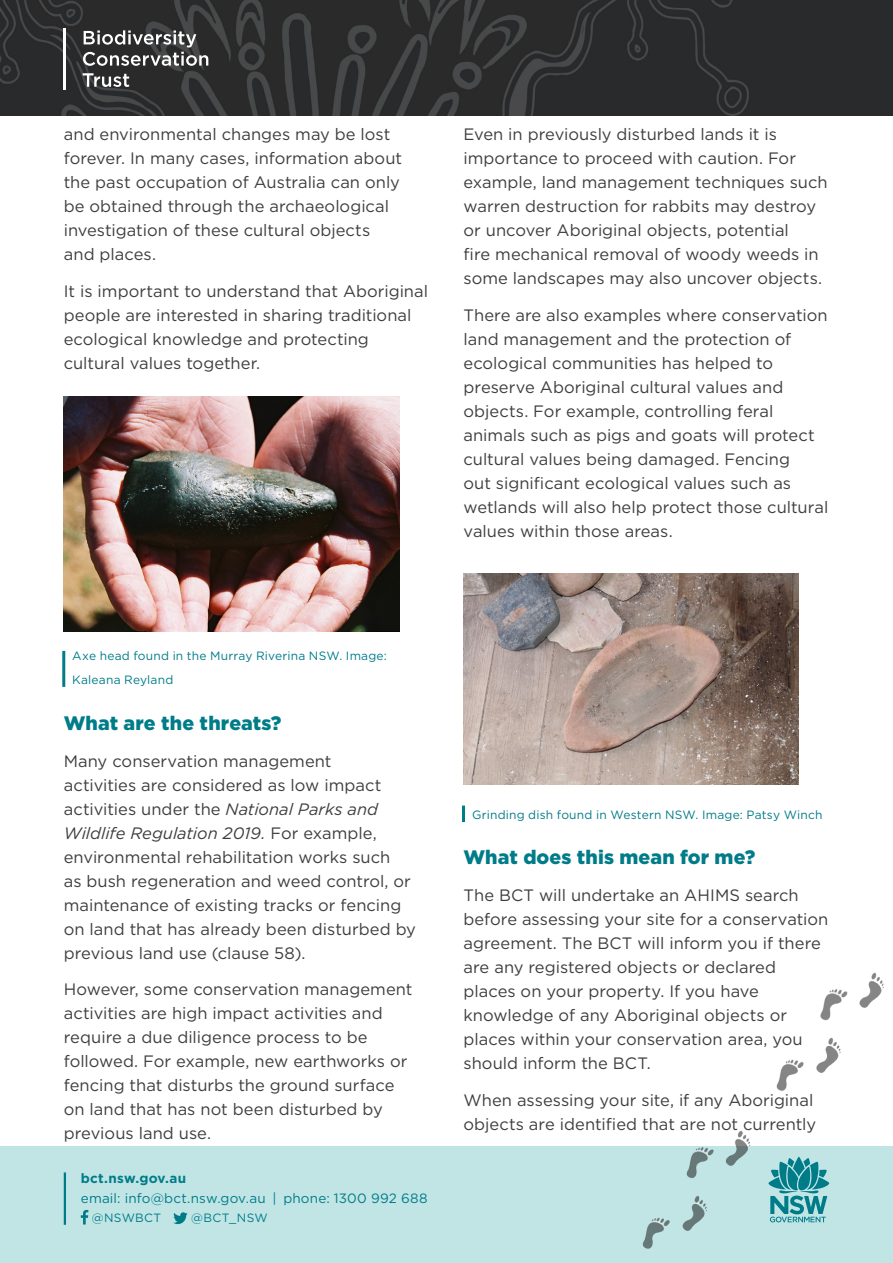
<style>
.page{position:relative;width:893px;height:1263px;background:#fff}
.page>*{position:absolute;margin:0;border:0;box-sizing:border-box;transform-origin:0 0}
.bullet_list{font:900 19.5px "Gotham";letter-spacing:.005em;color:#007c89}
.bullet_list-2{font:16.5px/24px "Gotham";color:#3e3e3f}
.t1{font:13.5px/19.6px "Gotham";letter-spacing:.015em;color:#007c89}
.bullet_list-3{font:12px/24px "Gotham";letter-spacing:.015em;color:#007c89}
.footer_social{font:12px "Gotham";letter-spacing:.02em;color:#007c89}
.s1{font-style:italic}
.s2{font-weight:700}
</style>
<div class="page">
<img style="left:776px;top:972px;width:108px;height:119px">
<img style="left:0;top:0;width:893px;height:116px">
<hr style="left:62px;top:651px;width:3px;height:36px;background:#007c89">
<hr style="left:462px;top:805px;width:3px;height:17px;background:#007c89">
<svg style="left:83px;top:73px;width:46px;height:14px"></svg>
<svg style="left:83px;top:30px;width:125px;height:36px"></svg>
<hr style="left:64px;top:28px;width:2px;height:61px;background:#fff">
<img style="left:463px;top:574px;width:336px;height:210px">
<div style="left:0;top:1147px;width:893px;height:116px;background:#c1e5e5"></div>
<hr style="left:64px;top:1172px;width:2px;height:53px;background:#007c89">
<svg style="left:81px;top:1210px;width:7px;height:14px"></svg>
<svg style="left:173px;top:1212px;width:15px;height:12px"></svg>
<svg style="left:769px;top:1157px;width:60px;height:65px"></svg>
<img style="left:623px;top:1130px;width:146px;height:119px">
<img style="left:64px;top:397px;width:335px;height:234px">
<p class="bullet_list-2" style="left:64px;top:122px;width:340px">and environmental changes may be lost forever. In many cases, information about the past occupation of Australia can only be obtained through the archaeological investigation of these cultural objects and places.</p>
<p class="bullet_list-2" style="left:64px;top:279px;width:366px">It is important to understand that Aboriginal people are interested in sharing traditional ecological knowledge and protecting cultural values together.</p>
<p class="bullet_list-2" style="left:463px;top:122px;width:366px">Even in previously disturbed lands it is importance to proceed with caution. For example, land management techniques such warren destruction for rabbits may destroy or uncover Aboriginal objects, potential<br>fire mechanical removal of woody weeds in some landscapes may also uncover objects.</p>
<p class="bullet_list-2" style="left:463px;top:303px;width:366px">There are also examples where conservation land management and the protection of ecological communities has helped to preserve Aboriginal cultural values and objects. For example, controlling feral animals such as pigs and goats will protect cultural values being damaged. Fencing<br>out significant ecological values such as wetlands will also help protect those cultural values within those areas.</p>
<p class="bullet_list-3" style="left:72px;top:644px;width:316px">Axe head found in the Murray Riverina NSW. Image:<br>Kaleana Reyland</p>
<p class="bullet_list" style="left:64px;top:709px;width:219px">What are the threats?</p>
<p class="bullet_list-2" style="left:64px;top:748px;width:354px">Many conservation management<br>activities are considered as low impact activities under the <span class="s1">National Parks and Wildlife Regulation 2019.</span> For example, environmental rehabilitation works such<br>as bush regeneration and weed control, or maintenance of existing tracks or fencing on land that has already been disturbed by previous land use (clause 58).</p>
<p class="bullet_list-2" style="left:64px;top:977px;width:350px">However, some conservation management activities are high impact activities and require a due diligence process to be followed. For example, new earthworks or fencing that disturbs the ground surface on land that has not been disturbed by previous land use.</p>
<p class="t1" style="left:81px;top:1168px;width:348px"><span class="s2">bct.nsw.gov.au<br></span>email: info@bct.nsw.gov.au | phone: 1300 992 688</p>
<p class="footer_social" style="left:92px;top:1210px;width:71px">@NSWBCT</p>
<p class="footer_social" style="left:191px;top:1210px;width:78px">@BCT_NSW</p>
<p class="bullet_list-3" style="left:472px;top:802px;width:352px">Grinding dish found in Western NSW. Image: Patsy Winch</p>
<p class="bullet_list" style="left:463px;top:844px;width:293px">What does this mean for me?</p>
<p class="bullet_list-2" style="left:463px;top:883px;width:366px">The BCT will undertake an AHIMS search before assessing your site for a conservation agreement. The BCT will inform you if there are any registered objects or declared places on your property. If you have knowledge of any Aboriginal objects or places within your conservation area, you should inform the BCT.</p>
<p class="bullet_list-2" style="left:463px;top:1087px;width:354px">When assessing your site, if any Aboriginal objects are identified that are not currently</p>
</div>
